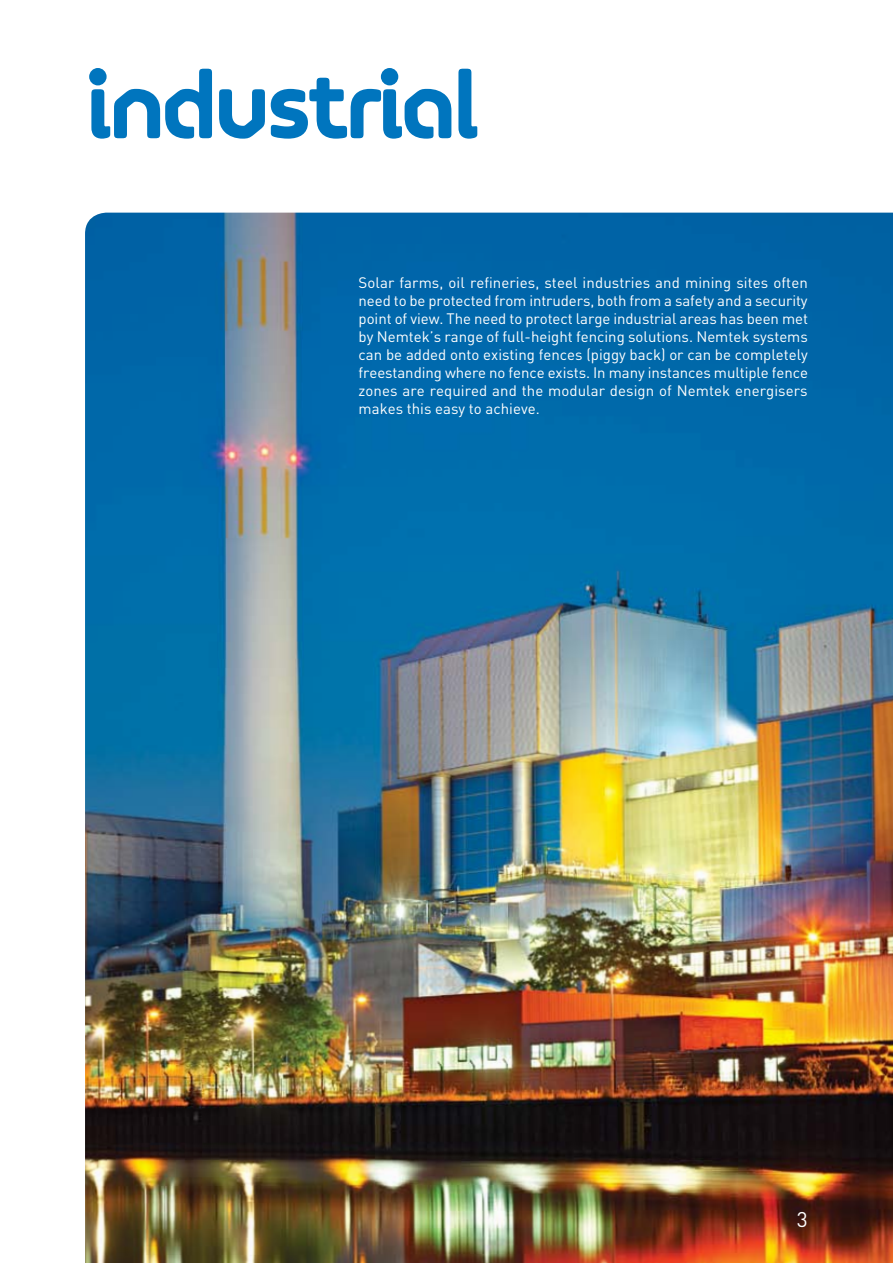
<style>
.page{position:relative;width:893px;height:1263px;background:#fff}
.page>*{position:absolute;margin:0;border:0;box-sizing:border-box;transform-origin:0 0}
.t1{font:700 97.95px "FS Alvar";letter-spacing:-.05em;color:#0075be}
.t2{font:21px "DIN Pro";color:#fff}
.t3{font:15px/18px "DIN Pro";letter-spacing:.005em;color:#fff;text-align:justify}
</style>
<div class="page">
<img style="left:85px;top:213px;width:807px;height:1050px">
<h1 class="t1" style="left:85px;top:18px;width:397px">industrial</h1>
<p class="t3" style="left:359px;top:273px;width:451px">Solar farms, oil refineries, steel industries and mining sites often need to be protected from intruders, both from a safety and a security point of view. The need to protect large industrial areas has been met by Nemtek’s range of full-height fencing solutions. Nemtek systems can be added onto existing fences (piggy back) or can be completely freestanding where no fence exists. In many instances multiple fence zones are required and the modular design of Nemtek energisers makes this easy to achieve.</p>
<h2 class="t2" style="left:797px;top:1205px;width:12px">3</h2>
</div>
